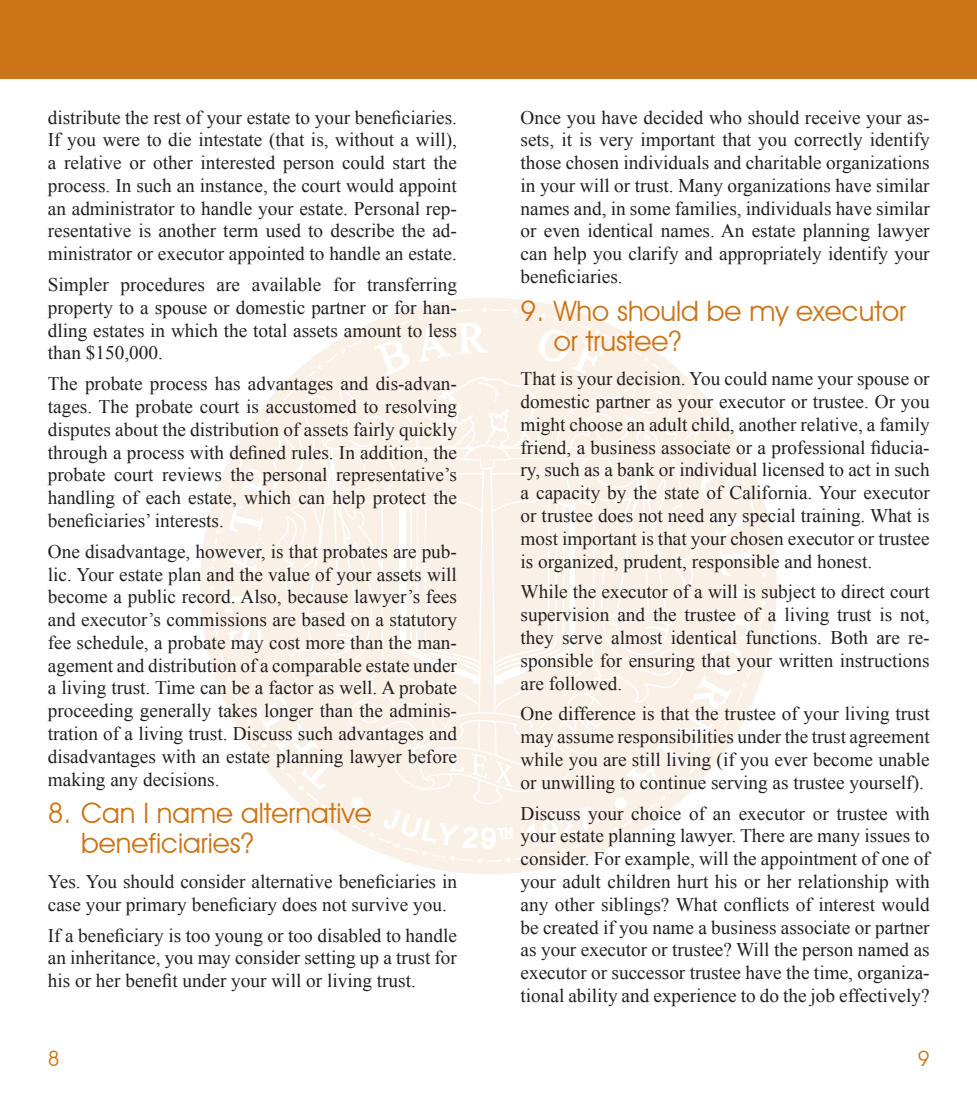
<style>
.page{position:relative;width:977px;height:1103px;background:#fff}
.page>*{position:absolute;margin:0;border:0;box-sizing:border-box;transform-origin:0 0}
.Heading_1{font:28px/29.8px "Avant Garde IT Cby BT";color:#cb7317}
.t1{font:21px "Avant Garde IT Cby BT";color:#cb7317}
.Body_2{font:19.25px/22.8px "Times New Roman";color:#231f20;text-align:justify}
</style>
<div class="page">
<div style="left:0;top:0;width:488px;height:79px;background:#cb7317"></div>
<div style="left:488px;top:0;width:488px;height:79px;background:#cb7317"></div>
<svg style="left:200px;top:298px;width:577px;height:576px"></svg>
<svg style="left:210px;top:307px;width:555px;height:556px"></svg>
<p class="Body_2" style="left:48px;top:105px;width:410px">distribute the rest of your estate to your beneficiaries.<br>If you were to die intestate (that is, without a will), a relative or other interested person could start the process. In such an instance, the court would appoint an administrator to handle your estate. Personal rep&shy;resentative is another term used to describe the ad&shy;ministrator or executor appointed to handle an estate.</p>
<p class="Body_2" style="left:48px;top:273px;width:410px">Simpler procedures are available for transferring property to a spouse or domestic partner or for han&shy;dling estates in which the total assets amount to less than $150,000.</p>
<p class="Body_2" style="left:48px;top:372px;width:410px">The probate process has advantages and dis-advan&shy;tages. The probate court is accustomed to resolving disputes about the distribution of assets fairly quickly through a process with defined rules. In addition, the probate court reviews the personal representative’s handling of each estate, which can help protect the beneficiaries’ interests.</p>
<p class="Body_2" style="left:48px;top:540px;width:410px">One disadvantage, however, is that probates are pub&shy;lic. Your estate plan and the value of your assets will become a public record. Also, because lawyer’s fees and executor’s commissions are based on a statutory fee schedule, a probate may cost more than the man&shy;agement and distribution of a comparable estate under a living trust. Time can be a factor as well. A probate proceeding generally takes longer than the adminis&shy;tration of a living trust. Discuss such advantages and disadvantages with an estate planning lawyer before making any decisions.</p>
<p class="Heading_1" style="left:81px;top:798px;width:292px;text-indent:-33px">8. Can I name alternative beneficiaries?</p>
<p class="Body_2" style="left:48px;top:869px;width:410px">Yes. You should consider alternative beneficiaries in case your primary beneficiary does not survive you.</p>
<p class="Body_2" style="left:48px;top:923px;width:410px">If a beneficiary is too young or too disabled to handle an inheritance, you may consider setting up a trust for his or her benefit under your will or living trust.</p>
<p class="Body_2" style="left:520px;top:105px;width:410px">Once you have decided who should receive your as&shy;sets, it is very important that you correctly identify those chosen individuals and charitable organizations in your will or trust. Many organizations have similar names and, in some families, individuals have similar or even identical names. An estate planning lawyer can help you clarify and appropriately identify your beneficiaries.</p>
<p class="Heading_1" style="left:554px;top:296px;width:354px;text-indent:-33px">9. Who should be my executor or trustee?</p>
<p class="Body_2" style="left:520px;top:367px;width:410px">That is your decision. You could name your spouse or domestic partner as your executor or trustee. Or you might choose an adult child, another relative, a family friend, a business associate or a professional fiducia&shy;ry, such as a bank or individual licensed to act in such a capacity by the state of California. Your executor or trustee does not need any special training. What is most important is that your chosen executor or trustee is organized, prudent, responsible and honest.</p>
<p class="Body_2" style="left:520px;top:580px;width:410px">While the executor of a will is subject to direct court supervision and the trustee of a living trust is not, they serve almost identical functions. Both are re&shy;sponsible for ensuring that your written instructions are followed.</p>
<p class="Body_2" style="left:520px;top:702px;width:410px">One difference is that the trustee of your living trust may assume responsibilities under the trust agreement while you are still living (if you ever become unable or unwilling to continue serving as trustee yourself).</p>
<p class="Body_2" style="left:520px;top:801px;width:410px">Discuss your choice of an executor or trustee with your estate planning lawyer. There are many issues to consider. For example, will the appointment of one of your adult children hurt his or her relationship with any other siblings? What conflicts of interest would be created if you name a business associate or partner as your executor or trustee? Will the person named as executor or successor trustee have the time, organiza&shy;tional ability and experience to do the job effectively?</p>
<p class="t1" style="left:48px;top:1045px;width:13px">8</p>
<p class="t1" style="left:917px;top:1045px;width:13px">9</p>
</div>
